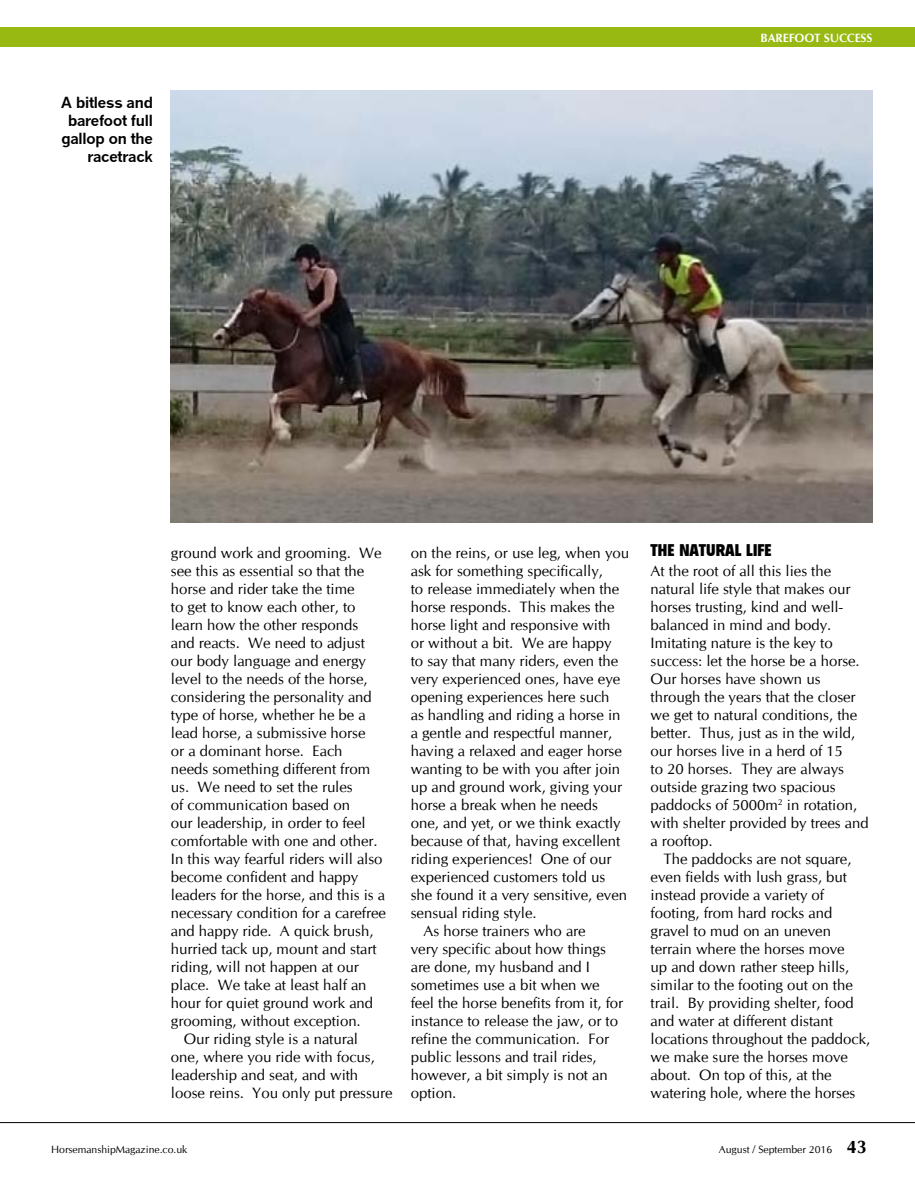
<style>
.page{position:relative;width:915px;height:1191px;background:#fff}
.page>*{position:absolute;margin:0;border:0;box-sizing:border-box;transform-origin:0 0}
.t1{font:16.5px "There Sign Head 3";color:#000}
.t2{font:15px/18px "CG Omega";color:#000}
.t3{font:15px/18px "There Sign Text 2";letter-spacing:-.01em;color:#000;text-align:right}
.t4{font:700 12px "CG Omega";letter-spacing:-.01em;color:#fff}
.t5{font:10.5px "CG Omega";color:#000}
.s1{font-weight:700;font-size:18px}
</style>
<div class="page">
<div style="left:0;top:28px;width:914px;height:19px;background:#97b911"></div>
<hr style="left:0;top:1122px;width:914px;height:1px;background:#000">
<img style="left:171px;top:90px;width:701px;height:432px">
<p class="t3" style="left:61px;top:94px;width:93px">A bitless and barefoot full gallop on the racetrack</p>
<p class="t4" style="left:760px;top:30px;width:107px">BAREFOOT SUCCESS</p>
<p class="t2" style="left:171px;top:544px;width:212px">ground work and grooming. We</p>
<p class="t2" style="left:171px;top:562px;width:195px">see this as essential so that the</p>
<p class="t2" style="left:171px;top:580px;width:185px">horse and rider take the time</p>
<p class="t2" style="left:171px;top:598px;width:186px">to get to know each other, to</p>
<p class="t2" style="left:171px;top:616px;width:189px">learn how the other responds</p>
<p class="t2" style="left:171px;top:634px;width:195px">and reacts. We need to adjust</p>
<p class="t2" style="left:171px;top:652px;width:196px">our body language and energy</p>
<p class="t2" style="left:171px;top:670px;width:198px">level to the needs of the horse,</p>
<p class="t2" style="left:171px;top:688px;width:202px">considering the personality and</p>
<p class="t2" style="left:171px;top:706px;width:196px">type of horse, whether he be a</p>
<p class="t2" style="left:171px;top:724px;width:196px">lead horse, a submissive horse</p>
<p class="t2" style="left:171px;top:742px;width:173px">or a dominant horse. Each</p>
<p class="t2" style="left:171px;top:760px;width:201px">needs something different from</p>
<p class="t2" style="left:171px;top:778px;width:183px">us. We need to set the rules</p>
<p class="t2" style="left:171px;top:796px;width:180px">of communication based on</p>
<p class="t2" style="left:171px;top:814px;width:196px">our leadership, in order to feel</p>
<p class="t2" style="left:171px;top:832px;width:208px">comfortable with one and other.</p>
<p class="t2" style="left:171px;top:850px;width:213px">In this way fearful riders will also</p>
<p class="t2" style="left:171px;top:868px;width:189px">become confident and happy</p>
<p class="t2" style="left:171px;top:886px;width:215px">leaders for the horse, and this is a</p>
<p class="t2" style="left:171px;top:904px;width:216px">necessary condition for a carefree</p>
<p class="t2" style="left:171px;top:922px;width:204px">and happy ride. A quick brush,</p>
<p class="t2" style="left:171px;top:940px;width:207px">hurried tack up, mount and start</p>
<p class="t2" style="left:171px;top:958px;width:189px">riding, will not happen at our</p>
<p class="t2" style="left:171px;top:976px;width:197px">place. We take at least half an</p>
<p class="t2" style="left:171px;top:994px;width:204px">hour for quiet ground work and</p>
<p class="t2" style="left:171px;top:1012px;width:191px">grooming, without exception.</p>
<p class="t2" style="left:184px;top:1030px;width:176px">Our riding style is a natural</p>
<p class="t2" style="left:171px;top:1048px;width:205px">one, where you ride with focus,</p>
<p class="t2" style="left:171px;top:1066px;width:189px">leadership and seat, and with</p>
<p class="t2" style="left:171px;top:1084px;width:223px">loose reins. You only put pressure</p>
<p class="t2" style="left:410px;top:544px;width:220px">on the reins, or use leg, when you</p>
<p class="t2" style="left:410px;top:562px;width:194px">ask for something specifically,</p>
<p class="t2" style="left:410px;top:580px;width:210px">to release immediately when the</p>
<p class="t2" style="left:410px;top:598px;width:205px">horse responds. This makes the</p>
<p class="t2" style="left:410px;top:616px;width:201px">horse light and responsive with</p>
<p class="t2" style="left:410px;top:634px;width:202px">or without a bit. We are happy</p>
<p class="t2" style="left:410px;top:652px;width:209px">to say that many riders, even the</p>
<p class="t2" style="left:410px;top:670px;width:211px">very experienced ones, have eye</p>
<p class="t2" style="left:410px;top:688px;width:200px">opening experiences here such</p>
<p class="t2" style="left:410px;top:706px;width:211px">as handling and riding a horse in</p>
<p class="t2" style="left:410px;top:724px;width:203px">a gentle and respectful manner,</p>
<p class="t2" style="left:410px;top:742px;width:212px">having a relaxed and eager horse</p>
<p class="t2" style="left:410px;top:760px;width:211px">wanting to be with you after join</p>
<p class="t2" style="left:410px;top:778px;width:213px">up and ground work, giving your</p>
<p class="t2" style="left:410px;top:796px;width:188px">horse a break when he needs</p>
<p class="t2" style="left:410px;top:814px;width:211px">one, and yet, or we think exactly</p>
<p class="t2" style="left:410px;top:832px;width:211px">because of that, having excellent</p>
<p class="t2" style="left:410px;top:850px;width:202px">riding experiences! One of our</p>
<p class="t2" style="left:410px;top:868px;width:196px">experienced customers told us</p>
<p class="t2" style="left:410px;top:886px;width:218px">she found it a very sensitive, even</p>
<p class="t2" style="left:410px;top:904px;width:127px">sensual riding style.</p>
<p class="t2" style="left:423px;top:922px;width:164px">As horse trainers who are</p>
<p class="t2" style="left:410px;top:940px;width:196px">very specific about how things</p>
<p class="t2" style="left:410px;top:958px;width:181px">are done, my husband and I</p>
<p class="t2" style="left:410px;top:976px;width:190px">sometimes use a bit when we</p>
<p class="t2" style="left:410px;top:994px;width:214px">feel the horse benefits from it, for</p>
<p class="t2" style="left:410px;top:1012px;width:208px">instance to release the jaw, or to</p>
<p class="t2" style="left:410px;top:1030px;width:200px">refine the communication. For</p>
<p class="t2" style="left:410px;top:1048px;width:187px">public lessons and trail rides,</p>
<p class="t2" style="left:410px;top:1066px;width:198px">however, a bit simply is not an</p>
<p class="t2" style="left:410px;top:1084px;width:47px">option.</p>
<p class="t1" style="left:650px;top:540px;width:122px">THE NATURAL LIFE</p>
<p class="t2" style="left:650px;top:562px;width:219px">At the root of all this lies the natural life style that makes our horses trusting, kind and well&shy;balanced in mind and body.<br>Imitating nature is the key to success: let the horse be a horse.<br>Our horses have shown us through the years that the closer we get to natural conditions, the better. Thus, just as in the wild, our horses live in a herd of 15<br>to 20 horses. They are always outside grazing two spacious paddocks of 5000m<sup>2</sup> in rotation, with shelter provided by trees and a rooftop.</p>
<p class="t2" style="left:650px;top:850px;width:221px;text-indent:13px">The paddocks are not square, even fields with lush grass, but instead provide a variety of footing, from hard rocks and gravel to mud on an uneven terrain where the horses move<br>up and down rather steep hills, similar to the footing out on the trail. By providing shelter, food and water at different distant locations throughout the paddock, we make sure the horses move about. On top of this, at the watering hole, where the horses</p>
<p class="t5" style="left:51px;top:1142px;width:138px">HorsemanshipMagazine.co.uk</p>
<p class="t5" style="left:718px;top:1143px;width:149px">August / September 2016 <span class="s1">43</span></p>
</div>
